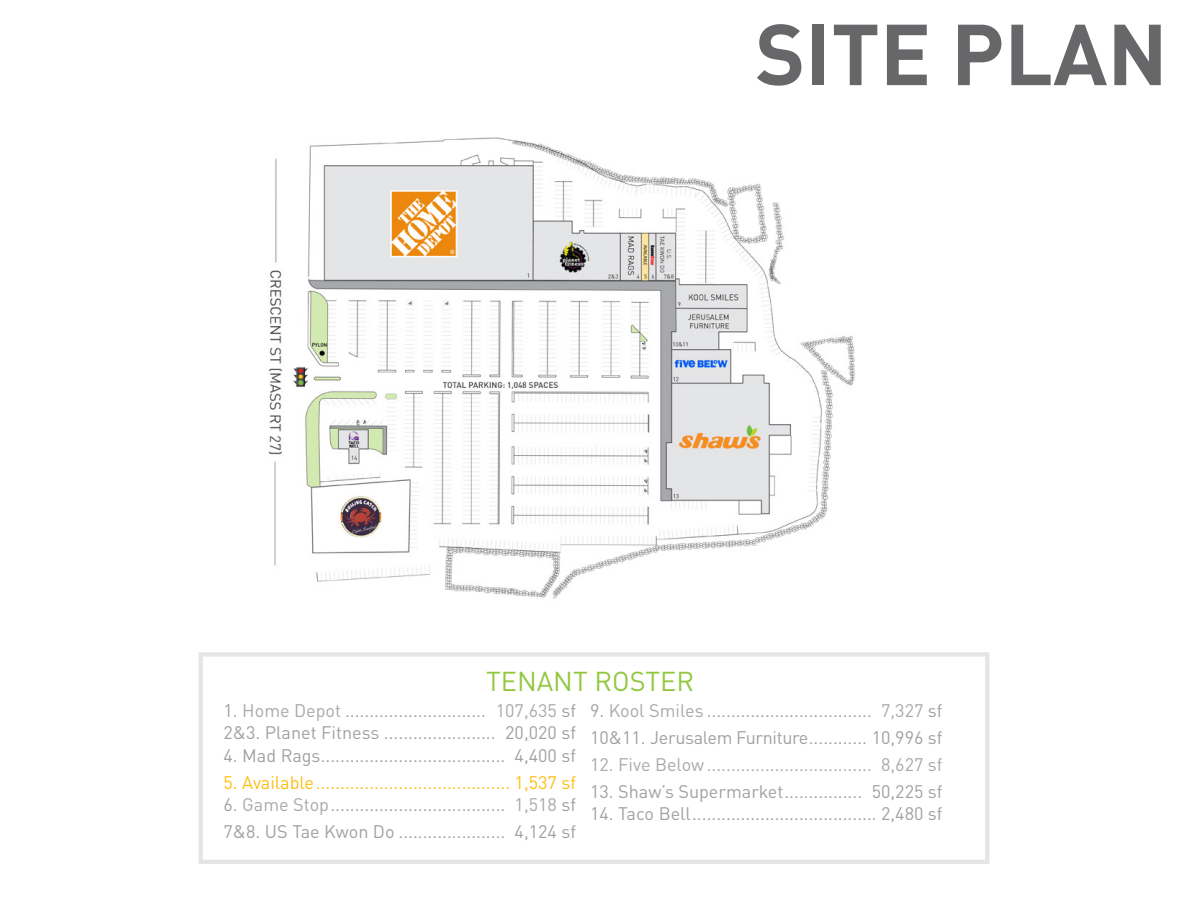
<style>
.page{position:relative;width:1188px;height:918px;background:#fff}
.page>*{position:absolute;margin:0;border:0;box-sizing:border-box;transform-origin:0 0}
.t1{font:700 84.9px "DIN Pro";color:#67676a}
.t2{font:27px "DIN Pro";color:#92c83f}
.t3{font:18px/27px "DIN Pro";color:#a0a1a5}
.t4{font:18px "DIN Pro";color:#fdbe12}
.t5{font:18px "DIN Pro";color:#a7a9ac}
.s1{color:#a7a9ac}
</style>
<div class="page">
<img style="left:268px;top:137px;width:587px;height:462px">
<div style="left:199px;top:652px;width:790px;height:212px;border:4px solid #e4e5e6"></div>
<h1 class="t1" style="left:755px;top:-16px;width:414px">SITE PLAN</h1>
<h2 class="t2" style="left:486px;top:660px;width:210px">TENANT ROSTER</h2>
<p class="t3" style="left:224px;top:697px;width:354px;line-height:22.5px">1. <span class="s1">Home Depot</span> ............................. <span class="s1">107,635</span> sf<br>2&amp;3. Planet Fitness ....................... 20,020 sf</p>
<p class="t3" style="left:224px;top:740px;width:354px">4. Mad Rags...................................... 4,400 sf</p>
<p class="t4" style="left:224px;top:768px;width:354px">5. Available........................................ 1,537 sf</p>
<p class="t3" style="left:224px;top:789px;width:354px">6. <span class="s1">Game Stop</span>.................................... <span class="s1">1,518</span> sf<br>7&amp;8. US Tae Kwon Do ...................... 4,124 sf</p>
<p class="t3" style="left:590px;top:695px;width:354px">9. <span class="s1">Kool Smiles</span> .................................. <span class="s1">7,327</span> sf<br>10&amp;11. Jerusalem Furniture............ 10,996 sf</p>
<p class="t5" style="left:590px;top:750px;width:354px">12. Five Below.................................. 8,627 sf</p>
<p class="t3" style="left:590px;top:776px;width:354px">13. Shaw’s Supermarket................ 50,225 sf</p>
<p class="t3" style="left:590px;top:798px;width:354px">14. Taco Bell...................................... 2,480 sf</p>
</div>
